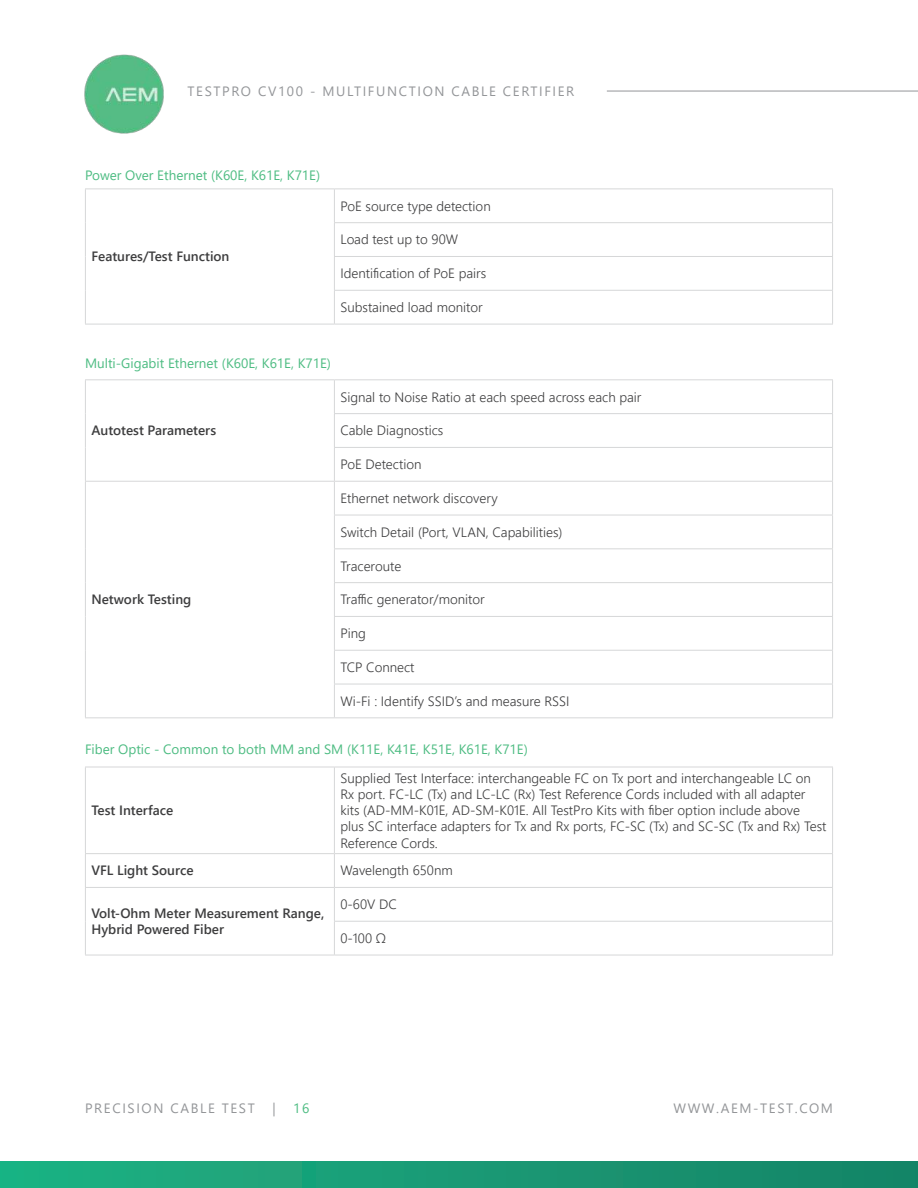
<style>
.page{position:relative;width:918px;height:1188px;background:#fff}
.page>*{position:absolute;margin:0;border:0;box-sizing:border-box;transform-origin:0 0}
.t1{font:300 13.5px/16.2px "Segoe UI";color:#3e3e3f}
.t2{font:13.5px "Segoe UI";color:#4dbc82}
.t3{font:600 13.5px/16.2px "Segoe UI";color:#3e3e3f}
.t4{font:13.5px "Segoe UI";letter-spacing:.12em;color:#939598}
</style>
<div class="page">
<img style="left:84px;top:54px;width:80px;height:80px">
<div style="left:0;top:1162px;width:918px;height:26px;background:linear-gradient(to right,#1eb283,#158366)"></div>
<hr style="left:607px;top:91px;width:311px;height:1px;background:#939598">
<hr style="left:85px;top:189px;width:249px;height:1px;background:#d6d7d8">
<hr style="left:85px;top:189px;width:1px;height:34px;background:#d6d7d8">
<hr style="left:334px;top:189px;width:499px;height:1px;background:#d6d7d8">
<hr style="left:334px;top:189px;width:1px;height:33px;background:#d6d7d8">
<hr style="left:832px;top:189px;width:1px;height:33px;background:#d6d7d8">
<hr style="left:85px;top:223px;width:1px;height:33px;background:#d6d7d8">
<hr style="left:334px;top:222px;width:499px;height:1px;background:#d6d7d8">
<hr style="left:334px;top:223px;width:1px;height:33px;background:#d6d7d8">
<hr style="left:832px;top:223px;width:1px;height:33px;background:#d6d7d8">
<hr style="left:85px;top:256px;width:1px;height:34px;background:#d6d7d8">
<hr style="left:334px;top:256px;width:499px;height:1px;background:#d6d7d8">
<hr style="left:334px;top:257px;width:1px;height:33px;background:#d6d7d8">
<hr style="left:832px;top:257px;width:1px;height:33px;background:#d6d7d8">
<hr style="left:85px;top:290px;width:1px;height:34px;background:#d6d7d8">
<hr style="left:334px;top:290px;width:499px;height:1px;background:#d6d7d8">
<hr style="left:334px;top:291px;width:1px;height:33px;background:#d6d7d8">
<hr style="left:832px;top:291px;width:1px;height:33px;background:#d6d7d8">
<hr style="left:85px;top:324px;width:249px;height:1px;background:#d6d7d8">
<hr style="left:334px;top:324px;width:499px;height:1px;background:#d6d7d8">
<hr style="left:85px;top:379px;width:249px;height:1px;background:#d6d7d8">
<hr style="left:85px;top:380px;width:1px;height:34px;background:#d6d7d8">
<hr style="left:334px;top:379px;width:499px;height:1px;background:#d6d7d8">
<hr style="left:334px;top:380px;width:1px;height:33px;background:#d6d7d8">
<hr style="left:832px;top:380px;width:1px;height:33px;background:#d6d7d8">
<hr style="left:85px;top:414px;width:1px;height:33px;background:#d6d7d8">
<hr style="left:334px;top:413px;width:499px;height:1px;background:#d6d7d8">
<hr style="left:334px;top:414px;width:1px;height:33px;background:#d6d7d8">
<hr style="left:832px;top:414px;width:1px;height:33px;background:#d6d7d8">
<hr style="left:85px;top:447px;width:1px;height:34px;background:#d6d7d8">
<hr style="left:334px;top:447px;width:499px;height:1px;background:#d6d7d8">
<hr style="left:334px;top:448px;width:1px;height:33px;background:#d6d7d8">
<hr style="left:832px;top:448px;width:1px;height:33px;background:#d6d7d8">
<hr style="left:85px;top:481px;width:249px;height:1px;background:#d6d7d8">
<hr style="left:85px;top:482px;width:1px;height:33px;background:#d6d7d8">
<hr style="left:334px;top:481px;width:499px;height:1px;background:#d6d7d8">
<hr style="left:334px;top:482px;width:1px;height:33px;background:#d6d7d8">
<hr style="left:832px;top:482px;width:1px;height:33px;background:#d6d7d8">
<hr style="left:85px;top:515px;width:1px;height:34px;background:#d6d7d8">
<hr style="left:334px;top:515px;width:499px;height:1px;background:#d6d7d8">
<hr style="left:334px;top:515px;width:1px;height:33px;background:#d6d7d8">
<hr style="left:832px;top:515px;width:1px;height:33px;background:#d6d7d8">
<hr style="left:85px;top:549px;width:1px;height:34px;background:#d6d7d8">
<hr style="left:334px;top:548px;width:499px;height:1px;background:#d6d7d8">
<hr style="left:334px;top:549px;width:1px;height:33px;background:#d6d7d8">
<hr style="left:832px;top:549px;width:1px;height:33px;background:#d6d7d8">
<hr style="left:85px;top:583px;width:1px;height:33px;background:#d6d7d8">
<hr style="left:334px;top:582px;width:499px;height:1px;background:#d6d7d8">
<hr style="left:334px;top:583px;width:1px;height:33px;background:#d6d7d8">
<hr style="left:832px;top:583px;width:1px;height:33px;background:#d6d7d8">
<hr style="left:85px;top:616px;width:1px;height:34px;background:#d6d7d8">
<hr style="left:334px;top:616px;width:499px;height:1px;background:#d6d7d8">
<hr style="left:334px;top:617px;width:1px;height:33px;background:#d6d7d8">
<hr style="left:832px;top:617px;width:1px;height:33px;background:#d6d7d8">
<hr style="left:85px;top:650px;width:1px;height:34px;background:#d6d7d8">
<hr style="left:334px;top:650px;width:499px;height:1px;background:#d6d7d8">
<hr style="left:334px;top:651px;width:1px;height:33px;background:#d6d7d8">
<hr style="left:832px;top:651px;width:1px;height:33px;background:#d6d7d8">
<hr style="left:85px;top:684px;width:1px;height:33px;background:#d6d7d8">
<hr style="left:334px;top:684px;width:499px;height:1px;background:#d6d7d8">
<hr style="left:334px;top:684px;width:1px;height:33px;background:#d6d7d8">
<hr style="left:832px;top:684px;width:1px;height:33px;background:#d6d7d8">
<hr style="left:85px;top:717px;width:249px;height:1px;background:#d6d7d8">
<hr style="left:334px;top:717px;width:499px;height:1px;background:#d6d7d8">
<hr style="left:85px;top:767px;width:249px;height:1px;background:#d6d7d8">
<hr style="left:85px;top:767px;width:1px;height:86px;background:#d6d7d8">
<hr style="left:334px;top:767px;width:499px;height:1px;background:#d6d7d8">
<hr style="left:334px;top:767px;width:1px;height:86px;background:#d6d7d8">
<hr style="left:832px;top:767px;width:1px;height:86px;background:#d6d7d8">
<hr style="left:85px;top:853px;width:249px;height:1px;background:#d6d7d8">
<hr style="left:85px;top:854px;width:1px;height:33px;background:#d6d7d8">
<hr style="left:334px;top:853px;width:499px;height:1px;background:#d6d7d8">
<hr style="left:334px;top:854px;width:1px;height:33px;background:#d6d7d8">
<hr style="left:832px;top:854px;width:1px;height:33px;background:#d6d7d8">
<hr style="left:85px;top:887px;width:249px;height:1px;background:#d6d7d8">
<hr style="left:85px;top:888px;width:1px;height:33px;background:#d6d7d8">
<hr style="left:334px;top:887px;width:499px;height:1px;background:#d6d7d8">
<hr style="left:334px;top:888px;width:1px;height:33px;background:#d6d7d8">
<hr style="left:832px;top:888px;width:1px;height:33px;background:#d6d7d8">
<hr style="left:85px;top:921px;width:1px;height:34px;background:#d6d7d8">
<hr style="left:334px;top:921px;width:499px;height:1px;background:#d6d7d8">
<hr style="left:334px;top:922px;width:1px;height:33px;background:#d6d7d8">
<hr style="left:832px;top:922px;width:1px;height:33px;background:#d6d7d8">
<hr style="left:85px;top:955px;width:249px;height:1px;background:#d6d7d8">
<hr style="left:334px;top:955px;width:499px;height:1px;background:#d6d7d8">
<p class="t4" style="left:188px;top:78px;width:388px">TESTPRO CV100 - MULTIFUNCTION CABLE CERTIFIER</p>
<p class="t2" style="left:85px;top:163px;width:237px">Power Over Ethernet (K60E, K61E, K71E)</p>
<p class="t3" style="left:91px;top:247px;width:140px">Features/Test Function</p>
<p class="t1" style="left:340px;top:196px;width:152px">PoE source type detection</p>
<p class="t1" style="left:340px;top:230px;width:119px">Load test up to 90W</p>
<p class="t1" style="left:340px;top:264px;width:147px">Identification of PoE pairs</p>
<p class="t1" style="left:340px;top:298px;width:144px">Substained load monitor</p>
<p class="t2" style="left:85px;top:351px;width:247px">Multi-Gigabit Ethernet (K60E, K61E, K71E)</p>
<p class="t3" style="left:91px;top:421px;width:126px">Autotest Parameters</p>
<p class="t3" style="left:91px;top:590px;width:101px">Network Testing</p>
<p class="t1" style="left:340px;top:387px;width:303px">Signal to Noise Ratio at each speed across each pair</p>
<p class="t1" style="left:340px;top:421px;width:104px">Cable Diagnostics</p>
<p class="t1" style="left:340px;top:455px;width:83px">PoE Detection</p>
<p class="t1" style="left:340px;top:489px;width:159px">Ethernet network discovery</p>
<p class="t1" style="left:340px;top:523px;width:224px">Switch Detail (Port, VLAN, Capabilities)</p>
<p class="t1" style="left:340px;top:556px;width:62px">Traceroute</p>
<p class="t1" style="left:340px;top:590px;width:146px">Traffic generator/monitor</p>
<p class="t1" style="left:340px;top:624px;width:27px">Ping</p>
<p class="t1" style="left:340px;top:658px;width:76px">TCP Connect</p>
<p class="t1" style="left:340px;top:692px;width:231px">Wi-Fi : Identify SSID’s and measure RSSI</p>
<p class="t2" style="left:85px;top:736px;width:444px">Fiber Optic - Common to both MM and SM (K11E, K41E, K51E, K61E, K71E)</p>
<p class="t3" style="left:91px;top:801px;width:84px">Test Interface</p>
<p class="t1" style="left:340px;top:769px;width:488px">Supplied Test Interface: interchangeable FC on Tx port and interchangeable LC on Rx port. FC-LC (Tx) and LC-LC (Rx) Test Reference Cords included with all adapter kits (AD-MM-K01E, AD-SM-K01E. All TestPro Kits with fiber option include above plus SC interface adapters for Tx and Rx ports, FC-SC (Tx) and SC-SC (Tx and Rx) Test Reference Cords.</p>
<p class="t3" style="left:91px;top:861px;width:104px">VFL Light Source</p>
<p class="t1" style="left:340px;top:861px;width:114px">Wavelength 650nm</p>
<p class="t3" style="left:91px;top:904px;width:234px">Volt-Ohm Meter Measurement Range,<br>Hybrid Powered Fiber</p>
<p class="t1" style="left:340px;top:895px;width:58px">0-60V DC</p>
<p class="t1" style="left:340px;top:929px;width:47px">0-100 Ω</p>
<p class="t4" style="left:85px;top:1095px;width:171px">PRECISION CABLE TEST</p>
<p class="t4" style="left:272px;top:1095px;width:5px">|</p>
<p class="t2" style="left:293px;top:1095px;width:18px">16</p>
<p class="t4" style="left:673px;top:1095px;width:161px">WWW.AEM-TEST.COM</p>
</div>
